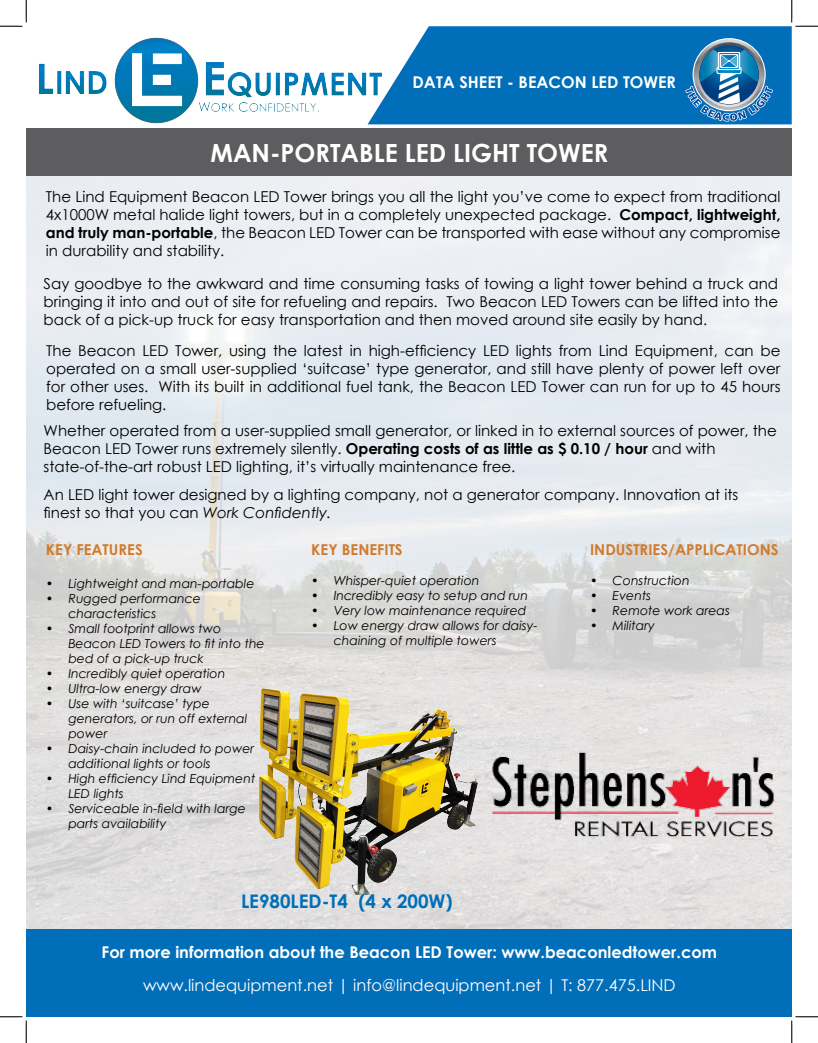
<style>
.page{position:relative;width:818px;height:1043px;background:#fff}
.page>*{position:absolute;margin:0;border:0;box-sizing:border-box;transform-origin:0 0}
.t1{font:700 25px "Century Gothic";color:#fff}
.t2{font:700 18.75px "Century Gothic";color:#006eb8}
.t3{font:700 16.25px "Century Gothic";color:#fff}
.t4{font:16.25px "Century Gothic";color:#fff}
.t5{font:15px/18px "Century Gothic";color:#000;text-align:justify}
.t6{font:700 15px "Century Gothic";color:#d17b2c}
.t7{font:italic 12.5px/15px "Century Gothic";color:#000}
.s1{font-weight:700}
.s2{font-style:italic}
</style>
<div class="page">
<img style="left:39px;top:37px;width:342px;height:88px">
<img style="left:26px;top:176px;width:765px;height:752px">
<div style="left:26px;top:928px;width:765px;height:88px;background:#006eb8"></div>
<svg style="left:367px;top:26px;width:424px;height:98px;background:#177bbe"></svg>
<svg style="left:693px;top:39px;width:71px;height:71px"></svg>
<svg style="left:685px;top:45px;width:87px;height:77px;background:#4589b7"></svg>
<img style="left:201px;top:674px;width:293px;height:220px">
<img style="left:488px;top:727px;width:290px;height:136px">
<div style="left:26px;top:128px;width:765px;height:48px;background:#5d5d60"></div>
<svg style="left:0;top:0;width:27px;height:27px"></svg>
<svg style="left:0;top:1016px;width:27px;height:26px"></svg>
<svg style="left:790px;top:0;width:28px;height:27px"></svg>
<svg style="left:790px;top:1015px;width:28px;height:27px"></svg>
<p class="t3" style="left:412px;top:70px;width:265px">DATA SHEET - BEACON LED TOWER</p>
<h1 class="t1" style="left:210px;top:134px;width:399px">MAN-PORTABLE LED LIGHT TOWER</h1>
<p class="t5" style="left:46px;top:188px;width:736px">The Lind Equipment Beacon LED Tower brings you all the light you’ve come to expect from traditional 4x1000W metal halide light towers, but in a completely unexpected package. <span class="s1">Compact, lightweight, and truly man-portable</span>, the Beacon LED Tower can be transported with ease without any compromise in durability and stability.</p>
<p class="t5" style="left:44px;top:275px;width:736px">Say goodbye to the awkward and time consuming tasks of towing a light tower behind a truck and bringing it into and out of site for refueling and repairs. Two Beacon LED Towers can be lifted into the back of a pick-up truck for easy transportation and then moved around site easily by hand.</p>
<p class="t5" style="left:46px;top:341px;width:735px">The Beacon LED Tower, using the latest in high-efficiency LED lights from Lind Equipment, can be operated on a small user-supplied ‘suitcase’ type generator, and still have plenty of power left over for other uses. With its built in additional fuel tank, the Beacon LED Tower can run for up to 45 hours before refueling.</p>
<p class="t5" style="left:44px;top:421px;width:734px;text-align:left">Whether operated from a user-supplied small generator, or linked in to external sources of power, the<br>Beacon LED Tower runs extremely silently. <span class="s1">Operating costs of as little as $ 0.10 / hour</span> and with state-of-the-art robust LED lighting, it’s virtually maintenance free.</p>
<p class="t5" style="left:44px;top:485px;width:696px">An LED light tower designed by a lighting company, not a generator company. Innovation at its finest so that you can <span class="s2">Work Confidently.</span></p>
<p class="t6" style="left:590px;top:538px;width:190px">INDUSTRIES/APPLICATIONS</p>
<p class="t7" style="left:590px;top:573px;width:101px">• Construction</p>
<p class="t7" style="left:590px;top:588px;width:62px">• Events</p>
<p class="t7" style="left:590px;top:603px;width:141px">• Remote work areas</p>
<p class="t7" style="left:590px;top:618px;width:66px">• Military</p>
<p class="t6" style="left:46px;top:538px;width:98px">KEY FEATURES</p>
<p class="t7" style="left:46px;top:576px;width:210px">• Lightweight and man-portable</p>
<p class="t7" style="left:68px;top:591px;width:134px;text-indent:-22px">• Rugged performance characteristics</p>
<p class="t7" style="left:68px;top:621px;width:198px;text-indent:-22px">• Small footprint allows two<br>Beacon LED Towers to fit into the bed of a pick-up truck</p>
<p class="t7" style="left:46px;top:666px;width:181px">• Incredibly quiet operation</p>
<p class="t7" style="left:46px;top:681px;width:157px">• Ultra-low energy draw</p>
<p class="t7" style="left:68px;top:696px;width:180px;text-indent:-22px">• Use with ‘suitcase’ type generators, or run off external power</p>
<p class="t7" style="left:68px;top:741px;width:187px;text-indent:-22px">• Daisy-chain included to power additional lights or tools</p>
<p class="t7" style="left:68px;top:771px;width:188px;text-indent:-22px">• High efficiency Lind Equipment<br>LED lights</p>
<p class="t7" style="left:68px;top:801px;width:179px;text-indent:-22px">• Serviceable in-field with large parts availability</p>
<p class="t6" style="left:311px;top:538px;width:93px">KEY BENEFITS</p>
<p class="t7" style="left:311px;top:573px;width:170px">• Whisper-quiet operation</p>
<p class="t7" style="left:311px;top:588px;width:218px">• Incredibly easy to setup and run</p>
<p class="t7" style="left:311px;top:603px;width:217px">• Very low maintenance required</p>
<p class="t7" style="left:334px;top:618px;width:205px;text-indent:-22px">• Low energy draw allows for daisy&shy;chaining of multiple towers</p>
<p class="t2" style="left:241px;top:887px;width:213px">LE980LED-T4 (4 x 200W)</p>
<p class="t3" style="left:101px;top:939px;width:617px">For more information about the Beacon LED Tower: www.beaconledtower.com</p>
<p class="t4" style="left:143px;top:973px;width:534px">www.lindequipment.net | info@lindequipment.net | T: 877.475.LIND</p>
</div>
